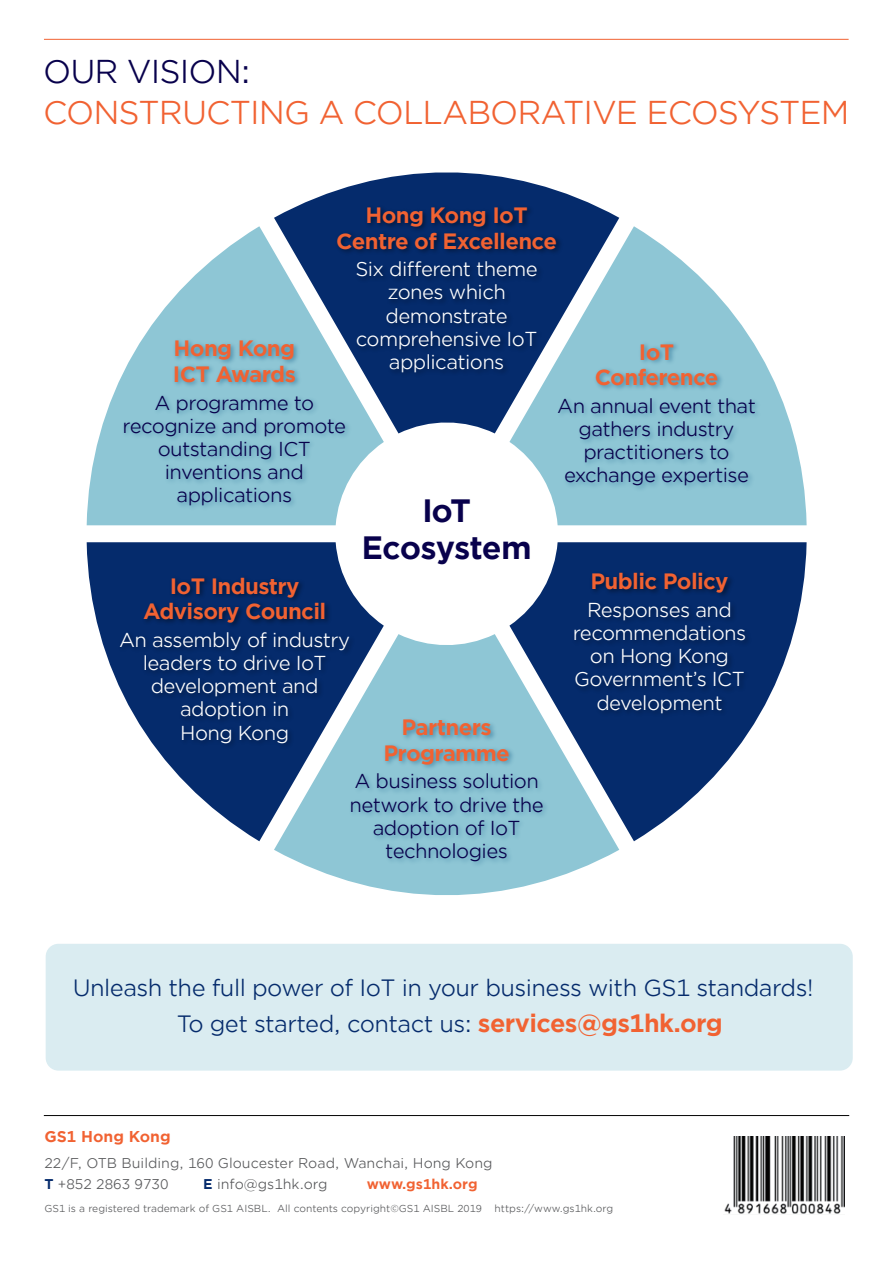
<style>
.page{position:relative;width:893px;height:1263px;background:#fff}
.page>*{position:absolute;margin:0;border:0;box-sizing:border-box;transform-origin:0 0}
.t1{font:31.5px "Gotham Office";letter-spacing:-.03em;color:#f16232}
.t2{font:31.5px "Gotham Office";letter-spacing:-.03em;color:#08014c}
.t3{font:700 30.75px/37px "Gotham Office";letter-spacing:-.035em;color:#08014c;text-align:center}
.t4{font:22.5px/36px "Gotham Office";letter-spacing:-.025em;color:#052b6c;text-align:center}
.t5{font:700 21.15px/25.3px "Gotham Office";letter-spacing:-.03em;color:#f16232;text-align:center}
.t6{font:19.2px/23.1px "Gotham Office";letter-spacing:-.03em;color:#fff;text-align:center}
.t7{font:19.2px/23.1px "Gotham Office";letter-spacing:-.03em;color:#08014c;text-align:center}
.t8{font:700 15px "Gotham Office";color:#f16232}
.t9{font:13.5px/21px "Gotham Office";color:#57585a}
.t10{font:700 13.5px "Gotham Office";color:#f16232}
.t11{font:9.75px "Gotham Office";color:#57585a}
.s1{font-weight:700;font-size:24px;color:#f16232}
.s2{font-weight:700;color:#052b6c}
</style>
<div class="page">
<div style="left:46px;top:944px;width:807px;height:126px;background:#daecf1;border-radius:13px"></div>
<hr style="left:44px;top:1115px;width:805px;height:1px;background:#030303">
<img style="left:724px;top:1136px;width:121px;height:78px">
<svg style="left:509px;top:542px;width:298px;height:299px"></svg>
<svg style="left:509px;top:226px;width:298px;height:299px"></svg>
<svg style="left:274px;top:172px;width:345px;height:261px"></svg>
<svg style="left:87px;top:226px;width:297px;height:299px"></svg>
<svg style="left:87px;top:542px;width:297px;height:299px"></svg>
<svg style="left:274px;top:634px;width:345px;height:261px;fill:#8ec6d5"></svg>
<img style="left:325px;top:200px;width:247px;height:232px">
<img style="left:320px;top:712px;width:258px;height:167px">
<img style="left:539px;top:567px;width:246px;height:173px">
<img style="left:114px;top:571px;width:250px;height:194px">
<img style="left:104px;top:334px;width:266px;height:188px">
<img style="left:544px;top:337px;width:229px;height:189px">
<hr style="left:44px;top:39px;width:805px;height:1px;background:#f16232">
<h1 class="t2" style="left:43px;top:51px;width:209px">OUR VISION:</h1>
<h1 class="t1" style="left:43px;top:91px;width:808px">CONSTRUCTING A COLLABORATIVE ECOSYSTEM</h1>
<p class="t5" style="left:336px;top:203px;width:222px">Hong Kong IoT<br>Centre of Excellence</p>
<p class="t6" style="left:355px;top:257px;width:184px">Six different theme zones which demonstrate comprehensive IoT applications</p>
<p class="t5" style="left:173px;top:336px;width:125px;text-align:left">Hong Kong<br>ICT Awards</p>
<p class="t7" style="left:123px;top:390px;width:225px">A programme to recognize and promote outstanding ICT inventions and applications</p>
<p class="t5" style="left:595px;top:339px;width:125px">IoT<br>Conference</p>
<p class="t7" style="left:557px;top:394px;width:200px">An annual event that gathers industry practitioners to exchange expertise</p>
<h2 class="t3" style="left:361px;top:492px;width:172px">IoT<br>Ecosystem</h2>
<p class="t5" style="left:143px;top:573px;width:185px">IoT Industry<br>Advisory Council</p>
<p class="t6" style="left:119px;top:628px;width:233px">An assembly of industry leaders to drive IoT development and adoption in<br>Hong Kong</p>
<p class="t5" style="left:383px;top:715px;width:128px">Partners<br>Programme</p>
<p class="t7" style="left:350px;top:769px;width:196px">A business solution network to drive the adoption of IoT technologies</p>
<p class="t5" style="left:590px;top:569px;width:140px">Public Policy</p>
<p class="t6" style="left:573px;top:598px;width:175px">Responses and recommendations on Hong Kong<br>Government’s ICT development</p>
<p class="t4" style="left:73px;top:969px;width:742px">Unleash the full power of IoT in your business with GS1 standards!<br>To get started, contact us: <span class="s1">services@gs1hk.org</span></p>
<p class="t8" style="left:44px;top:1126px;width:128px">GS1 Hong Kong</p>
<p class="t9" style="left:44px;top:1152px;width:450px">22/F, OTB Building, 160 Gloucester Road, Wanchai, Hong Kong<br><span class="s2">T</span> +852 2863 9730</p>
<p class="t9" style="left:203px;top:1173px;width:126px"><span class="s2">E</span> info@gs1hk.org</p>
<p class="t10" style="left:367px;top:1174px;width:112px">www.gs1hk.org</p>
<p class="t11" style="left:44px;top:1202px;width:439px">GS1 is a registered trademark of GS1 AISBL. All contents copyright©GS1 AISBL 2019</p>
<p class="t11" style="left:495px;top:1202px;width:120px">https://www.gs1hk.org</p>
</div>
